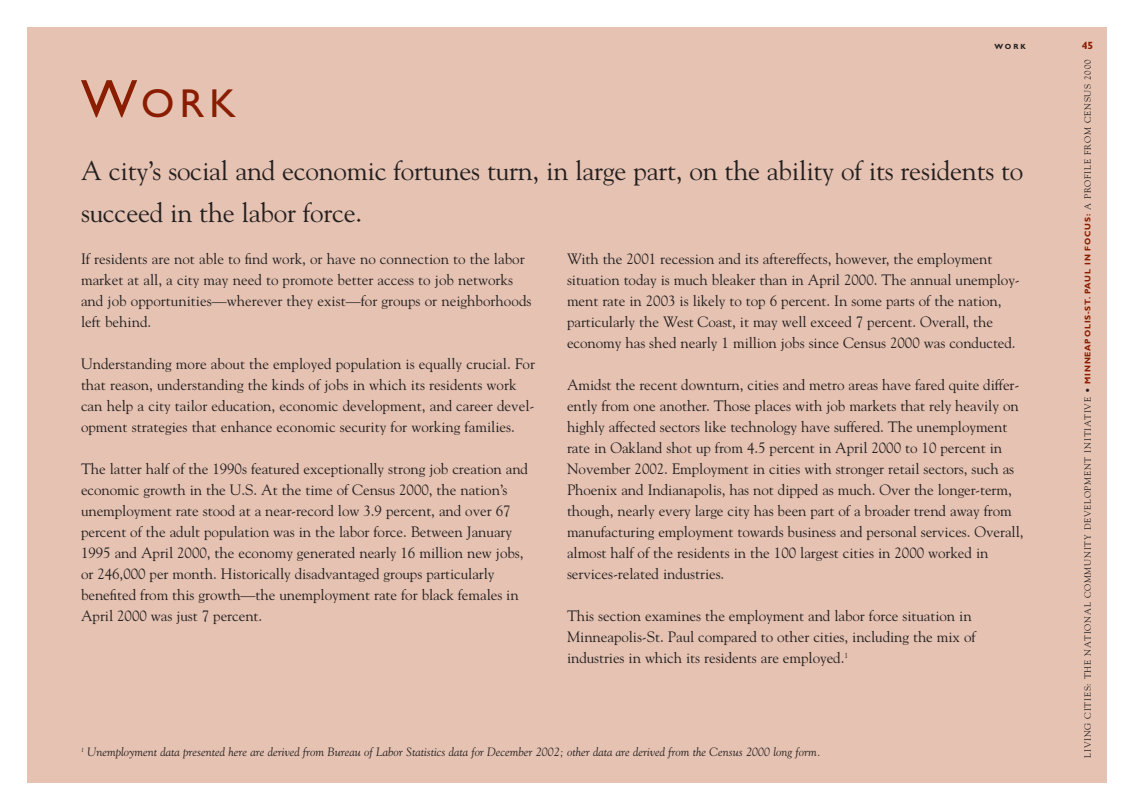
<style>
.page{position:relative;width:1134px;height:810px;background:#fff}
.page>*{position:absolute;margin:0;border:0;box-sizing:border-box;transform-origin:0 0}
.t1{font:40.5px "Gill Sans";color:#8a1c00}
.t2{font:27px/42px "Goudy";letter-spacing:-.01em;color:#231f1f}
.t3{font:15px/21px "Goudy";letter-spacing:-.005em;color:#231f1f}
.t4{font:italic 12px "Goudy";color:#231f1f}
.t5{font:700 10.5px "Gill Sans";color:#8a1c00}
.t6{font:9px "Goudy";letter-spacing:.085em;color:#231f1f}
.t7{font:700 7.5px "Gill Sans";color:#231f1f}
.s1{font-size:54px}
.s2{font-family:"Gill Sans";font-weight:700;font-size:8.25px;color:#8a1c00}
</style>
<div class="page">
<div style="left:27px;top:27px;width:1080px;height:756px;background:#e5c2b2"></div>
<h1 class="t1" style="left:81px;top:89px;width:157px"><span class="s1">W</span>ORK</h1>
<p class="t7" style="left:994px;top:44px;width:33px">WORK</p>
<h2 class="t2" style="left:81px;top:152px;width:944px">A city’s social and economic fortunes turn, in large part, on the ability of its residents to succeed in the labor force.</h2>
<p class="t3" style="left:81px;top:249px;width:452px">If residents are not able to find work, or have no connection to the labor market at all, a city may need to promote better access to job networks and job opportunities—wherever they exist—for groups or neighborhoods left behind.</p>
<p class="t3" style="left:81px;top:354px;width:456px">Understanding more about the employed population is equally crucial. For that reason, understanding the kinds of jobs in which its residents work can help a city tailor education, economic development, and career devel&shy;opment strategies that enhance economic security for working families.</p>
<p class="t3" style="left:81px;top:459px;width:449px">The latter half of the 1990s featured exceptionally strong job creation and economic growth in the U.S. At the time of Census 2000, the nation’s unemployment rate stood at a near-record low 3.9 percent, and over 67 percent of the adult population was in the labor force. Between January 1995 and April 2000, the economy generated nearly 16 million new jobs, or 246,000 per month. Historically disadvantaged groups particularly benefited from this growth—the unemployment rate for black females in April 2000 was just 7 percent.</p>
<p class="t3" style="left:567px;top:249px;width:454px">With the 2001 recession and its aftereffects, however, the employment situation today is much bleaker than in April 2000. The annual unemploy&shy;ment rate in 2003 is likely to top 6 percent. In some parts of the nation, particularly the West Coast, it may well exceed 7 percent. Overall, the economy has shed nearly 1 million jobs since Census 2000 was conducted.</p>
<p class="t3" style="left:567px;top:375px;width:458px">Amidst the recent downturn, cities and metro areas have fared quite differ&shy;ently from one another. Those places with job markets that rely heavily on highly affected sectors like technology have suffered. The unemployment rate in Oakland shot up from 4.5 percent in April 2000 to 10 percent in November 2002. Employment in cities with stronger retail sectors, such as Phoenix and Indianapolis, has not dipped as much. Over the longer-term, though, nearly every large city has been part of a broader trend away from manufacturing employment towards business and personal services. Overall, almost half of the residents in the 100 largest cities in 2000 worked in services-related industries.</p>
<p class="t3" style="left:567px;top:606px;width:410px">This section examines the employment and labor force situation in<br>Minneapolis-St. Paul compared to other cities, including the mix of industries in which its residents are employed.<sup>1</sup></p>
<p class="t4" style="left:81px;top:747px;width:741px"><sup>1</sup> Unemployment data presented here are derived from Bureau of Labor Statistics data for December 2002; other data are derived from the Census 2000 long form.</p>
<p class="t5" style="left:1082px;top:42px;width:13px">45</p>
<p class="t6" style="left:1084px;top:758px;width:700px;rotate:-90deg">LIVING CITIES: THE NATIONAL COMMUNITY DEVELOPMENT INITIATIVE • <span class="s2">MINNEAPOLIS-ST. PAUL IN FOCUS:</span> A PROFILE FROM CENSUS 2000</p>
</div>
